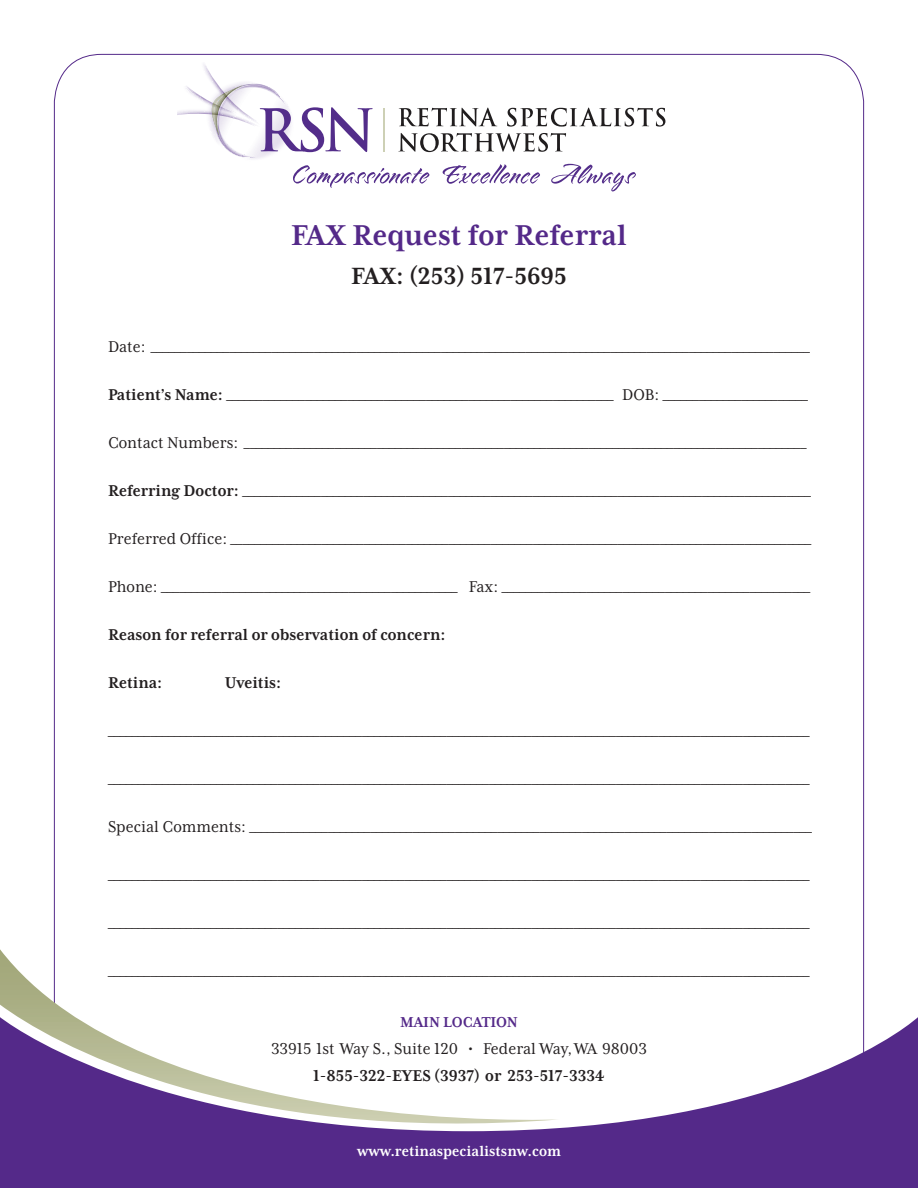
<style>
.page{position:relative;width:918px;height:1188px;background:#fff}
.page>*{position:absolute;margin:0;border:0;box-sizing:border-box;transform-origin:0 0}
.t1{font:700 33px "Mrs Eaves XL Serif Nar OT";color:#542989}
.t2{font:700 27px "Mrs Eaves XL Serif Nar OT";color:#231f20}
.t3{font:18px "Mrs Eaves XL Ser Nar R";color:#231f20}
.t4{font:700 18px "Mrs Eaves XL Serif Nar OT";color:#231f20}
.t5{font:700 16.5px "Mrs Eaves XL Serif Nar OT";color:#fff}
.t6{font:700 16.5px "Mrs Eaves XL Serif Nar OT";color:#542989}
.s1{font-family:"Mrs Eaves XL Serif Nar OT";font-weight:700}
</style>
<div class="page">
<svg style="left:178px;top:64px;width:487px;height:127px"></svg>
<hr style="left:383px;top:108px;width:2px;height:43px;background:#cdd0b5">
<svg style="left:0;top:1007px;width:918px;height:181px;fill:#542989"></svg>
<svg style="left:0;top:949px;width:560px;height:196px"></svg>
<h1 class="t1" style="left:291px;top:218px;width:337px">FAX Request for Referral</h1>
<h2 class="t2" style="left:351px;top:262px;width:217px">FAX: (253) 517-5695</h2>
<p class="t3" style="left:108px;top:337px;width:703px">Date: _____________________________________________________________________________________________________________</p>
<p class="t3" style="left:108px;top:385px;width:701px"><span class="s1">Patient’s Name:</span> ________________________________________________________________ DOB: ________________________</p>
<p class="t3" style="left:108px;top:433px;width:700px">Contact Numbers: _____________________________________________________________________________________________</p>
<p class="t3" style="left:108px;top:481px;width:704px"><span class="s1">Referring Doctor:</span> ______________________________________________________________________________________________</p>
<p class="t3" style="left:108px;top:529px;width:705px">Preferred Office: ________________________________________________________________________________________________</p>
<p class="t3" style="left:108px;top:577px;width:704px">Phone: _________________________________________________ Fax: ___________________________________________________</p>
<p class="t4" style="left:108px;top:626px;width:339px">Reason for referral or observation of concern:</p>
<p class="t4" style="left:108px;top:674px;width:56px">Retina:</p>
<p class="t4" style="left:225px;top:674px;width:58px">Uveitis:</p>
<p class="t3" style="left:108px;top:721px;width:703px">____________________________________________________________________________________________________________________</p>
<p class="t3" style="left:108px;top:769px;width:703px">____________________________________________________________________________________________________________________</p>
<p class="t3" style="left:108px;top:817px;width:705px">Special Comments: _____________________________________________________________________________________________</p>
<p class="t3" style="left:108px;top:865px;width:703px">____________________________________________________________________________________________________________________</p>
<p class="t3" style="left:108px;top:913px;width:703px">____________________________________________________________________________________________________________________</p>
<p class="t3" style="left:108px;top:961px;width:703px">____________________________________________________________________________________________________________________</p>
<p class="t6" style="left:400px;top:1014px;width:119px">MAIN LOCATION</p>
<p class="t3" style="left:271px;top:1039px;width:377px">33915 1st Way S., Suite 120 • Federal Way, WA 98003</p>
<p class="t4" style="left:313px;top:1067px;width:293px">1-855-322-EYES (3937) or 253-517-3334</p>
<p class="t5" style="left:357px;top:1143px;width:205px">www.retinaspecialistsnw.com</p>
</div>
